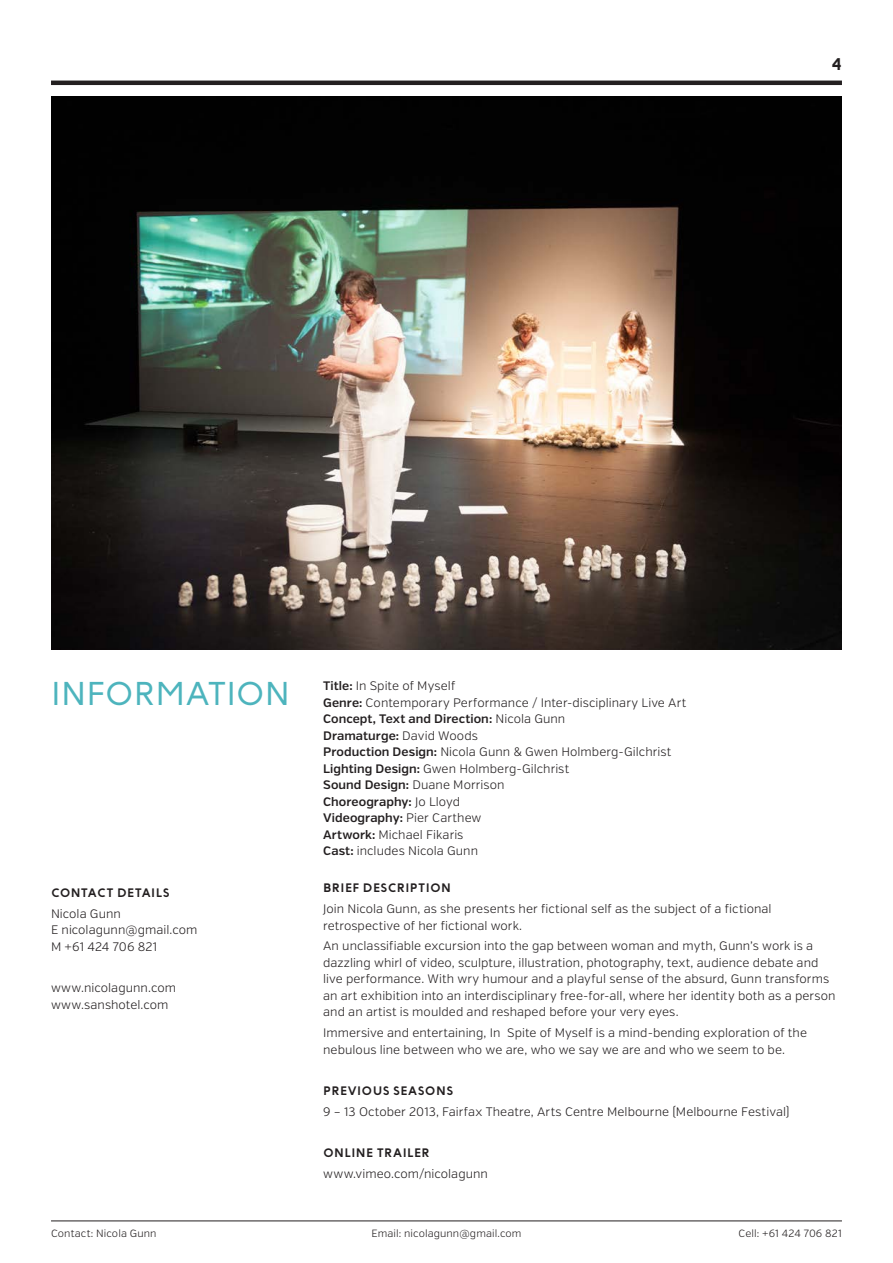
<style>
.page{position:relative;width:893px;height:1263px;background:#fff}
.page>*{position:absolute;margin:0;border:0;box-sizing:border-box;transform-origin:0 0}
.t1{font:600 33px "Baufra";letter-spacing:-.005em;color:#4db4bd}
.t2{font:700 18px "Baufra";color:#231f20}
.t3{font:300 12.3px/16.5px "Verb";letter-spacing:.005em;color:#231f20}
.t4{font:700 12.3px "Baufra";letter-spacing:.025em;color:#231f20}
.t5{font:300 10.5px "Verb";letter-spacing:.01em;color:#231f20}
.s1{font-weight:600}
</style>
<div class="page">
<hr style="left:51px;top:81px;width:791px;height:4px;background:#231f20">
<hr style="left:51px;top:1220px;width:791px;height:1px;background:#231f20">
<img style="left:51px;top:97px;width:791px;height:553px">
<h2 class="t2" style="left:832px;top:51px;width:12px">4</h2>
<h1 class="t1" style="left:51px;top:672px;width:240px">INFORMATION</h1>
<p class="t4" style="left:51px;top:884px;width:120px">CONTACT DETAILS</p>
<p class="t3" style="left:51px;top:905px;width:148px">Nicola Gunn<br>E nicolagunn@gmail.com<br>M +61 424 706 821</p>
<p class="t3" style="left:51px;top:980px;width:126px">www.nicolagunn.com www.sanshotel.com</p>
<p class="t3" style="left:323px;top:678px;width:365px"><span class="s1">Title:</span> In Spite of Myself<br><span class="s1">Genre:</span> Contemporary Performance / Inter-disciplinary Live Art <span class="s1">Concept, Text and Direction:</span> Nicola Gunn<br><span class="s1">Dramaturge:</span> David Woods<br><span class="s1">Production Design:</span> Nicola Gunn &amp; Gwen Holmberg-Gilchrist <span class="s1">Lighting Design:</span> Gwen Holmberg-Gilchrist<br><span class="s1">Sound Design:</span> Duane Morrison<br><span class="s1">Choreography:</span> Jo Lloyd<br><span class="s1">Videography:</span> Pier Carthew<br><span class="s1">Artwork:</span> Michael Fikaris<br><span class="s1">Cast:</span> includes Nicola Gunn</p>
<p class="t4" style="left:323px;top:879px;width:129px">BRIEF DESCRIPTION</p>
<p class="t3" style="left:323px;top:901px;width:450px">Join Nicola Gunn, as she presents her fictional self as the subject of a fictional retrospective of her fictional work.</p>
<p class="t3" style="left:323px;top:938px;width:514px">An unclassifiable excursion into the gap between woman and myth, Gunn’s work is a dazzling whirl of video, sculpture, illustration, photography, text, audience debate and live performance. With wry humour and a playful sense of the absurd, Gunn transforms an art exhibition into an interdisciplinary free-for-all, where her identity both as a person and an artist is moulded and reshaped before your very eyes.</p>
<p class="t3" style="left:323px;top:1025px;width:485px">Immersive and entertaining, In Spite of Myself is a mind-bending exploration of the nebulous line between who we are, who we say we are and who we seem to be.</p>
<p class="t4" style="left:323px;top:1082px;width:132px">PREVIOUS SEASONS</p>
<p class="t3" style="left:323px;top:1103px;width:468px">9 – 13 October 2013, Fairfax Theatre, Arts Centre Melbourne (Melbourne Festival)</p>
<p class="t4" style="left:323px;top:1144px;width:108px">ONLINE TRAILER</p>
<p class="t3" style="left:323px;top:1166px;width:166px">www.vimeo.com/nicolagunn</p>
<p class="t5" style="left:51px;top:1227px;width:107px">Contact: Nicola Gunn</p>
<p class="t5" style="left:372px;top:1227px;width:151px">Email: nicolagunn@gmail.com</p>
<p class="t5" style="left:739px;top:1227px;width:105px">Cell: +61 424 706 821</p>
</div>
